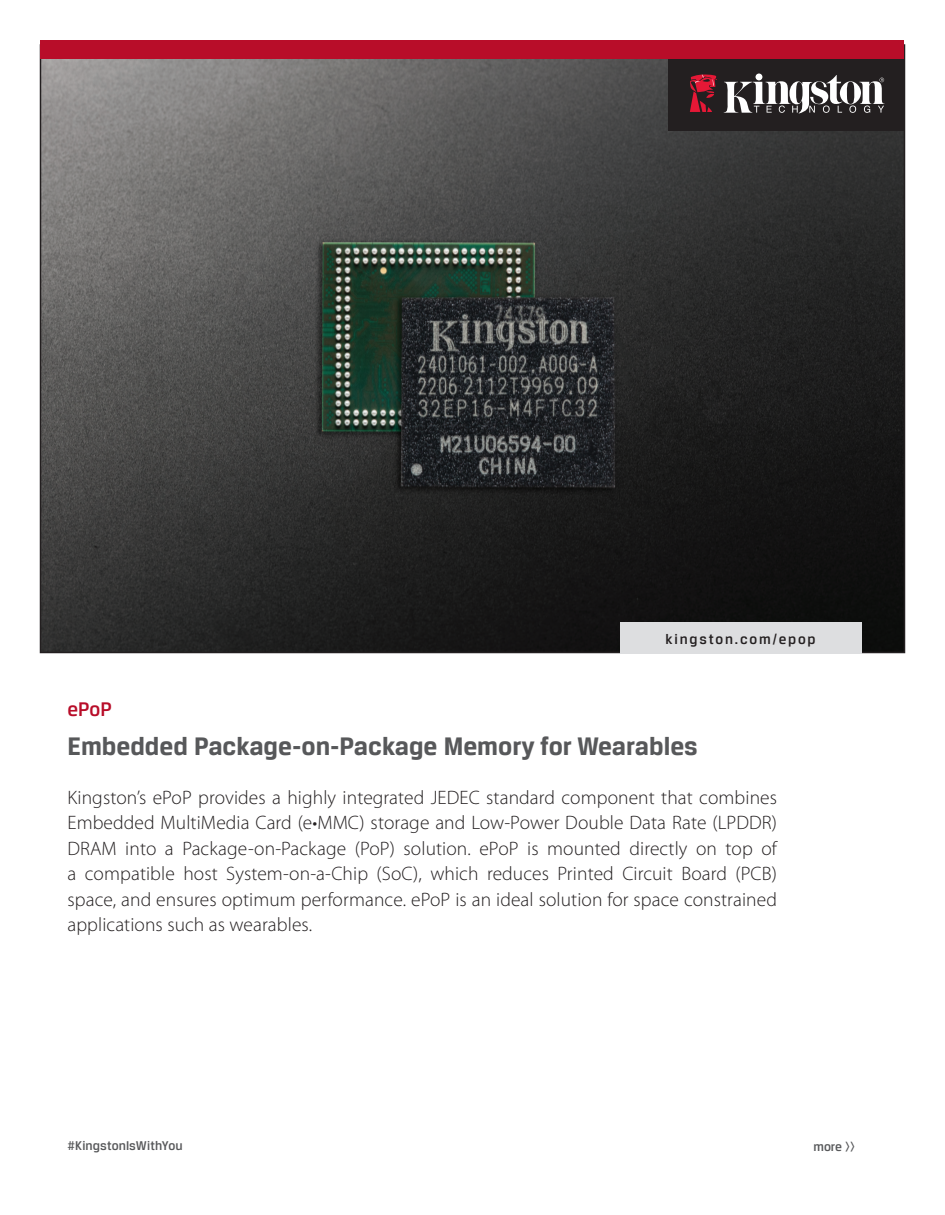
<style>
.page{position:relative;width:945px;height:1215px;background:#fff}
.page>*{position:absolute;margin:0;border:0;box-sizing:border-box;transform-origin:0 0}
.t1{font:700 27px "Breuer Text";color:#57585a}
.t2{font:500 21px "Breuer Text";color:#b80d29}
.t3{font:300 19.5px/25.5px "Myriad Pro";letter-spacing:.005em;color:#231f20;text-align:justify}
.t4{font:500 15px "Breuer Text";letter-spacing:.12em;color:#231f20}
.t5{font:500 13.5px "Breuer Text";letter-spacing:.005em;color:#57585a}
</style>
<div class="page">
<img style="left:43px;top:59px;width:859px;height:591px">
<div style="left:620px;top:622px;width:241px;height:32px;background:#dddee0"></div>
<div style="left:40px;top:40px;width:864px;height:19px;background:#b80d29"></div>
<div style="left:668px;top:60px;width:236px;height:71px;background:#231f20"></div>
<svg style="left:724px;top:74px;width:161px;height:40px"></svg>
<svg style="left:689px;top:74px;width:28px;height:38px"></svg>
<p class="t2" style="left:68px;top:697px;width:46px">ePoP</p>
<p class="t4" style="left:666px;top:631px;width:152px">kingston.com/epop</p>
<h1 class="t1" style="left:68px;top:730px;width:632px">Embedded Package-on-Package Memory for Wearables</h1>
<p class="t3" style="left:68px;top:784px;width:711px">Kingston’s ePoP provides a highly integrated JEDEC standard component that combines Embedded MultiMedia Card (e•MMC) storage and Low-Power Double Data Rate (LPDDR)<br>DRAM into a Package-on-Package (PoP) solution. ePoP is mounted directly on top of a compatible host System-on-a-Chip (SoC), which reduces Printed Circuit Board (PCB) space, and ensures optimum performance. ePoP is an ideal solution for space constrained applications such as wearables.</p>
<p class="t5" style="left:68px;top:1138px;width:117px">#KingstonIsWithYou</p>
<p class="t5" style="left:813px;top:1139px;width:43px">more &gt;&gt;</p>
</div>
